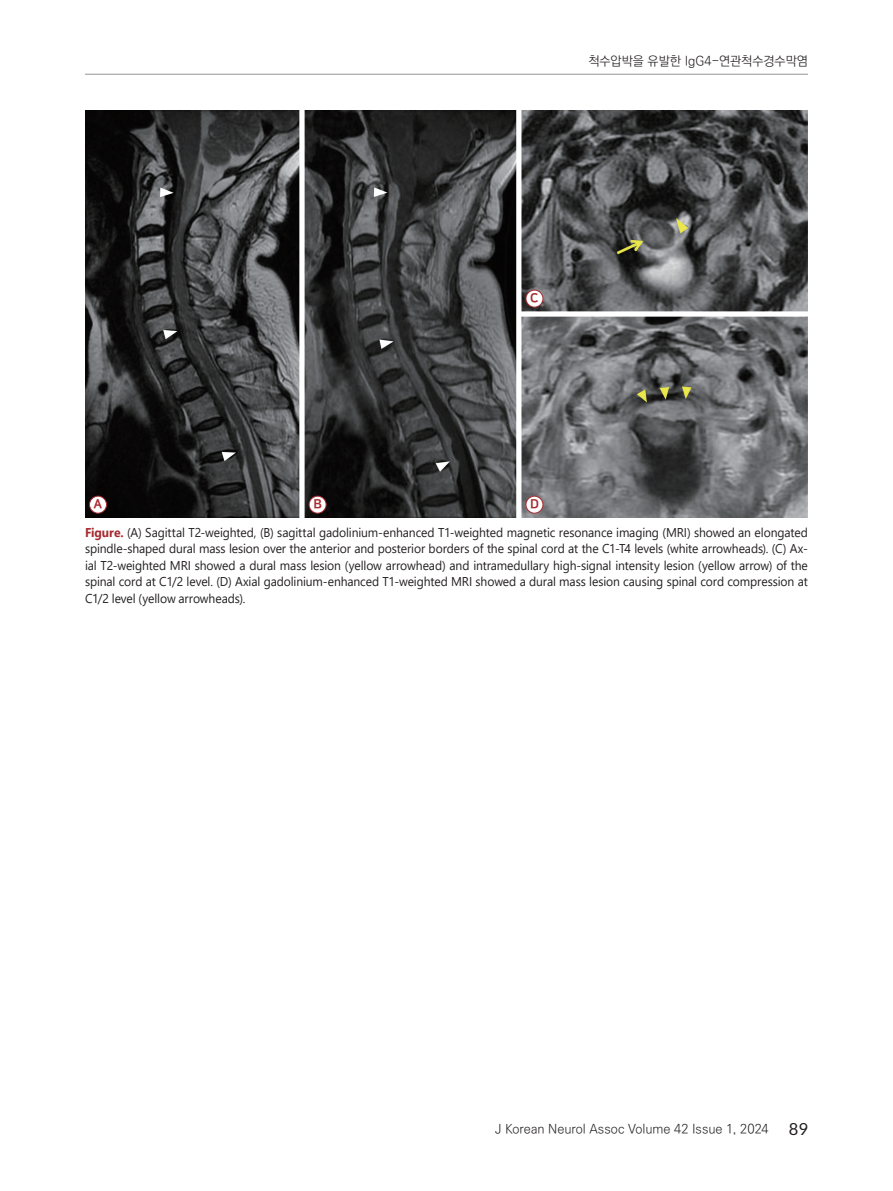
<style>
.page{position:relative;width:893px;height:1191px;background:#fff}
.page>*{position:absolute;margin:0;border:0;box-sizing:border-box;transform-origin:0 0}
.t1{font:12.75px/16.5px "Segoe UI";letter-spacing:-.01em;color:#231f20;text-align:justify;scale:.95 1}
.t2{font:300 12.75px "Ko Pub World Dotum";color:#231f20}
.t3{font:12.75px "Nanum Square OTF ac EB";color:#a72b30}
.s1{font-weight:700;color:#a72b30}
.s2{font-family:"Lato";font-weight:400;font-size:16.65px}
</style>
<div class="page">
<hr style="left:85px;top:74px;width:723px;height:1px;background:#939598">
<img style="left:85px;top:111px;width:723px;height:406px">
<div style="left:299px;top:111px;width:6px;height:406px;background:#fff"></div>
<div style="left:516px;top:111px;width:5px;height:406px;background:#fff"></div>
<div style="left:521px;top:311px;width:287px;height:6px;background:#fff"></div>
<div style="left:90px;top:496px;width:17px;height:17px;background:#fff;border-radius:50%"></div>
<div style="left:89px;top:496px;width:18px;height:17px;border:1px solid #a72b30;border-radius:50%"></div>
<div style="left:309px;top:496px;width:17px;height:17px;background:#fff;border-radius:50%"></div>
<div style="left:309px;top:496px;width:17px;height:17px;border:1px solid #a72b30;border-radius:50%"></div>
<div style="left:526px;top:496px;width:17px;height:17px;background:#fff;border-radius:50%"></div>
<div style="left:526px;top:496px;width:17px;height:17px;border:1px solid #a72b30;border-radius:50%"></div>
<div style="left:526px;top:290px;width:17px;height:17px;background:#fff;border-radius:50%"></div>
<div style="left:526px;top:290px;width:17px;height:17px;border:1px solid #a72b30;border-radius:50%"></div>
<p class="t2" style="left:588px;top:52px;width:221px">척수압박을 유발한 IgG4-연관척수경수막염</p>
<p class="t3" style="left:530px;top:291px;width:10px">C</p>
<p class="t3" style="left:94px;top:497px;width:10px">A</p>
<p class="t3" style="left:313px;top:497px;width:10px">B</p>
<p class="t3" style="left:530px;top:497px;width:10px">D</p>
<p class="t1" style="left:85px;top:523px;width:762px"><span class="s1">Figure.</span> (A) Sagittal T2-weighted, (B) sagittal gadolinium-enhanced T1-weighted magnetic resonance imaging (MRI) showed an elongated spindle-shaped dural mass lesion over the anterior and posterior borders of the spinal cord at the C1-T4 levels (white arrowheads). (C) Ax&shy;ial T2-weighted MRI showed a dural mass lesion (yellow arrowhead) and intramedullary high-signal intensity lesion (yellow arrow) of the spinal cord at C1/2 level. (D) Axial gadolinium-enhanced T1-weighted MRI showed a dural mass lesion causing spinal cord compression at C1/2 level (yellow arrowheads).</p>
<p class="t2" style="left:495px;top:1120px;width:314px">J Korean Neurol Assoc Volume 42 Issue 1, 2024 <span class="s2">89</span></p>
</div>
